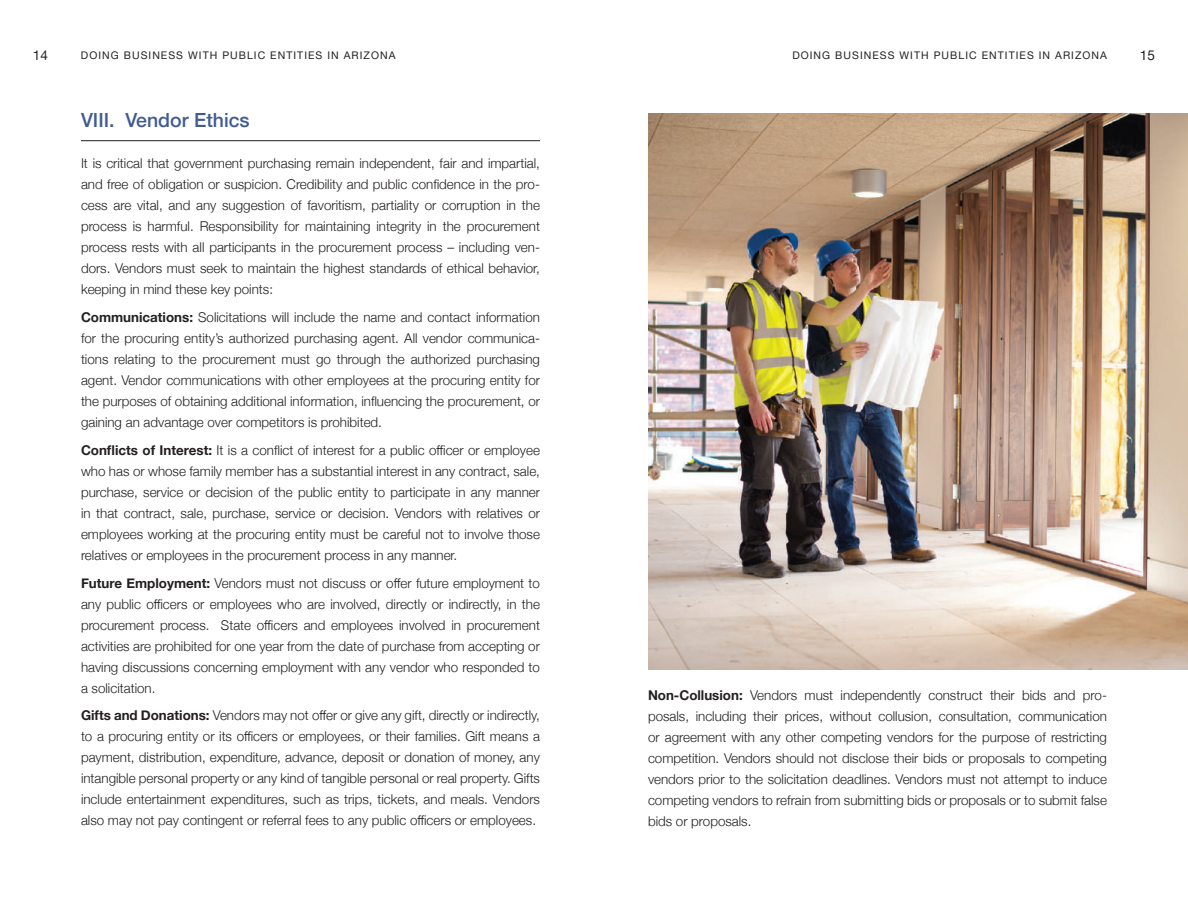
<style>
.page{position:relative;width:1188px;height:918px;background:#fff}
.page>*{position:absolute;margin:0;border:0;box-sizing:border-box;transform-origin:0 0}
.t1{font:500 19.5px "Helvetica Neue";color:#425c93}
.t2{font:300 13.5px/21px "Helvetica Neue";color:#231f20;text-align:justify}
.t3{font:13.5px "Helvetica Neue";color:#231f20}
.t4{font:10.5px "Helvetica Neue";letter-spacing:.1em;color:#231f20}
.s1{font-weight:700}
</style>
<div class="page">
<hr style="left:81px;top:140px;width:459px;height:1px;background:#231f20">
<img style="left:648px;top:113px;width:540px;height:557px">
<p class="t3" style="left:33px;top:46px;width:17px">14</p>
<p class="t4" style="left:81px;top:48px;width:316px">DOING BUSINESS WITH PUBLIC ENTITIES IN ARIZONA</p>
<p class="t4" style="left:792px;top:48px;width:316px">DOING BUSINESS WITH PUBLIC ENTITIES IN ARIZONA</p>
<p class="t3" style="left:1140px;top:46px;width:17px">15</p>
<h1 class="t1" style="left:81px;top:104px;width:170px">VIII. Vendor Ethics</h1>
<p class="t2" style="left:81px;top:152px;width:460px">It is critical that government purchasing remain independent, fair and impartial, and free of obligation or suspicion. Credibility and public confidence in the pro&shy;cess are vital, and any suggestion of favoritism, partiality or corruption in the process is harmful. Responsibility for maintaining integrity in the procurement process rests with all participants in the procurement process – including ven&shy;dors. Vendors must seek to maintain the highest standards of ethical behavior, keeping in mind these key points:</p>
<p class="t2" style="left:81px;top:306px;width:461px"><span class="s1">Communications:</span> Solicitations will include the name and contact information for the procuring entity’s authorized purchasing agent. All vendor communica&shy;tions relating to the procurement must go through the authorized purchasing agent. Vendor communications with other employees at the procuring entity for the purposes of obtaining additional information, influencing the procurement, or gaining an advantage over competitors is prohibited.</p>
<p class="t2" style="left:81px;top:438px;width:461px"><span class="s1">Conflicts of Interest:</span> It is a conflict of interest for a public officer or employee who has or whose family member has a substantial interest in any contract, sale, purchase, service or decision of the public entity to participate in any manner in that contract, sale, purchase, service or decision. Vendors with relatives or employees working at the procuring entity must be careful not to involve those relatives or employees in the procurement process in any manner.</p>
<p class="t2" style="left:81px;top:571px;width:461px"><span class="s1">Future Employment:</span> Vendors must not discuss or offer future employment to any public officers or employees who are involved, directly or indirectly, in the procurement process. State officers and employees involved in procurement activities are prohibited for one year from the date of purchase from accepting or having discussions concerning employment with any vendor who responded to a solicitation.</p>
<p class="t2" style="left:81px;top:704px;width:461px"><span class="s1">Gifts and Donations:</span> Vendors may not offer or give any gift, directly or indirectly, to a procuring entity or its officers or employees, or their families. Gift means a payment, distribution, expenditure, advance, deposit or donation of money, any intangible personal property or any kind of tangible personal or real property. Gifts include entertainment expenditures, such as trips, tickets, and meals. Vendors also may not pay contingent or referral fees to any public officers or employees.</p>
<p class="t2" style="left:648px;top:684px;width:461px"><span class="s1">Non-Collusion:</span> Vendors must independently construct their bids and pro&shy;posals, including their prices, without collusion, consultation, communication or agreement with any other competing vendors for the purpose of restricting competition. Vendors should not disclose their bids or proposals to competing vendors prior to the solicitation deadlines. Vendors must not attempt to induce competing vendors to refrain from submitting bids or proposals or to submit false bids or proposals.</p>
</div>
